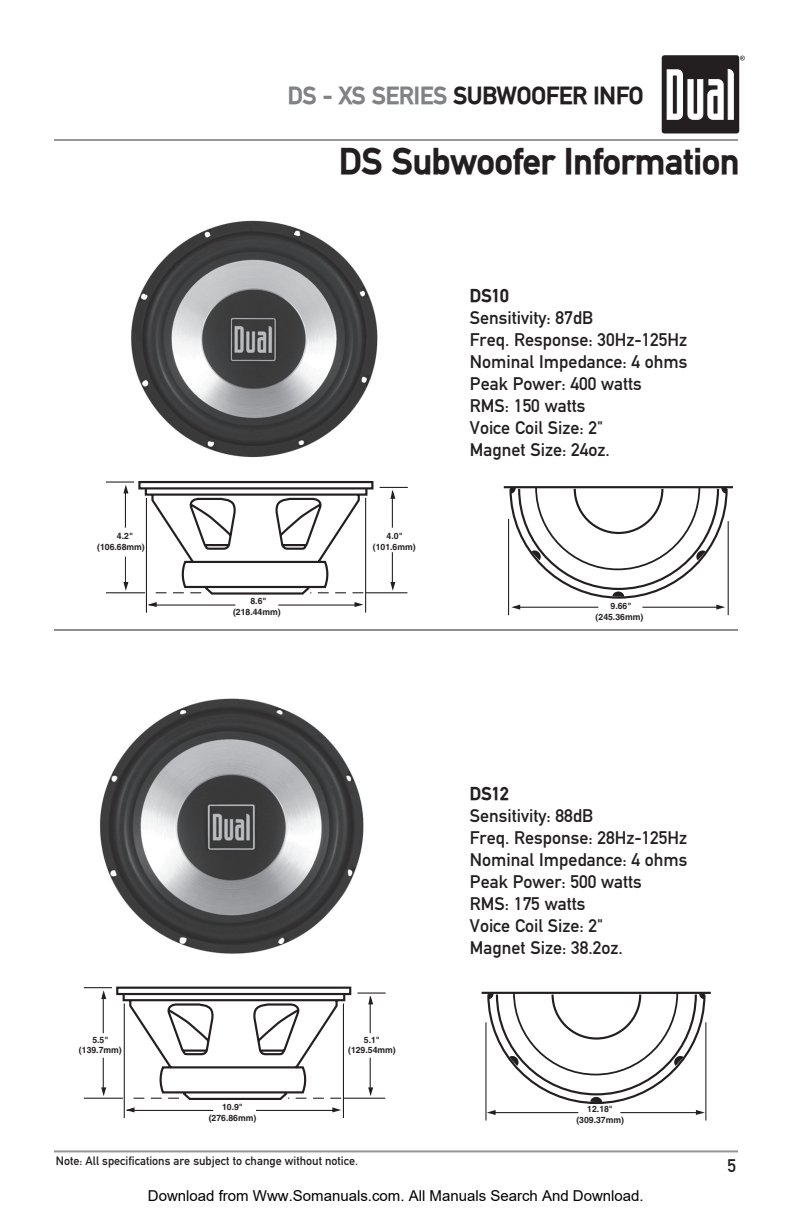
<style>
.page{position:relative;width:792px;height:1224px;background:#fff}
.page>*{position:absolute;margin:0;border:0;box-sizing:border-box;transform-origin:0 0}
.t1{font:700 36px "DIN Mittelschrift";color:#231f20}
.t2{font:700 24px "DIN Mittelschrift";color:#231f20}
.t3{font:18px/22px "DIN Mittelschrift";color:#231f20}
.t4{font:700 18px "DIN Mittelschrift";color:#231f20}
.t5{font:15px "Arial";color:#000}
.t6{font:12px "DIN Mittelschrift";color:#231f20}
.t7{font:700 8.8px/10.8px "Helvetica";color:#231f20;text-align:center}
.s1{color:#808285}
</style>
<div class="page">
<hr style="left:54px;top:1150px;width:684px;height:2px;background:#939598">
<hr style="left:54px;top:139px;width:684px;height:2px;background:#939598">
<div style="left:662px;top:55px;width:77px;height:78px;background:#231f20;border-radius:3px"></div>
<svg style="left:666px;top:68px;width:68px;height:52px"></svg>
<svg style="left:740px;top:56px;width:5px;height:4px"></svg>
<hr style="left:124px;top:1004px;width:1px;height:114px;background:#231f20">
<hr style="left:256px;top:1110px;width:79px;height:1px;background:#231f20">
<svg style="left:332px;top:1107px;width:9px;height:5px"></svg>
<hr style="left:127px;top:1110px;width:86px;height:1px;background:#231f20">
<svg style="left:126px;top:1107px;width:9px;height:5px"></svg>
<hr style="left:485px;top:1022px;width:2px;height:99px;background:#231f20">
<svg style="left:84px;top:986px;width:302px;height:115px"></svg>
<hr style="left:343px;top:1004px;width:1px;height:114px;background:#231f20">
<hr style="left:705px;top:1022px;width:1px;height:99px;background:#231f20">
<svg style="left:481px;top:991px;width:230px;height:124px"></svg>
<hr style="left:54px;top:629px;width:684px;height:1px;background:#231f20">
<img style="left:100px;top:698px;width:264px;height:256px">
<img style="left:131px;top:220px;width:247px;height:238px">
<hr style="left:146px;top:498px;width:1px;height:115px;background:#231f20">
<hr style="left:278px;top:605px;width:79px;height:1px;background:#231f20">
<svg style="left:355px;top:602px;width:8px;height:5px"></svg>
<hr style="left:149px;top:605px;width:86px;height:1px;background:#231f20">
<svg style="left:148px;top:602px;width:9px;height:5px"></svg>
<hr style="left:508px;top:519px;width:1px;height:96px;background:#231f20">
<svg style="left:106px;top:481px;width:302px;height:115px"></svg>
<hr style="left:365px;top:498px;width:1px;height:115px;background:#231f20">
<hr style="left:728px;top:521px;width:1px;height:94px;background:#231f20">
<svg style="left:503px;top:486px;width:230px;height:124px"></svg>
<hr style="left:518px;top:607px;width:80px;height:1px;background:#231f20">
<hr style="left:642px;top:607px;width:78px;height:1px;background:#231f20">
<h2 class="t2" style="left:288px;top:82px;width:357px"><span class="s1">DS - XS SERIES</span> SUBWOOFER INFO</h2>
<h1 class="t1" style="left:339px;top:141px;width:402px">DS Subwoofer Information</h1>
<p class="t7" style="left:97px;top:530px;width:49px;text-align:left;text-indent:20px">4.2" (106.68mm)</p>
<p class="t7" style="left:373px;top:530px;width:44px">4.0" (101.6mm)</p>
<p class="t4" style="left:470px;top:285px;width:40px">DS10</p>
<p class="t3" style="left:470px;top:307px;width:219px">Sensitivity: 87dB<br>Freq. Response: 30Hz-125Hz<br>Nominal Impedance: 4 ohms<br>Peak Power: 400 watts<br>RMS: 150 watts<br>Voice Coil Size: 2"<br>Magnet Size: 24oz.</p>
<p class="t7" style="left:233px;top:596px;width:49px">8.6" (218.44mm)</p>
<p class="t7" style="left:596px;top:600px;width:49px">9.66" (245.36mm)</p>
<p class="t7" style="left:79px;top:1034px;width:44px">5.5" (139.7mm)</p>
<p class="t7" style="left:348px;top:1034px;width:49px">5.1" (129.54mm)</p>
<p class="t4" style="left:470px;top:783px;width:40px">DS12</p>
<p class="t3" style="left:470px;top:804px;width:219px">Sensitivity: 88dB<br>Freq. Response: 28Hz-125Hz<br>Nominal Impedance: 4 ohms<br>Peak Power: 500 watts<br>RMS: 175 watts<br>Voice Coil Size: 2"<br>Magnet Size: 38.2oz.</p>
<p class="t7" style="left:209px;top:1101px;width:49px">10.9" (276.86mm)</p>
<p class="t7" style="left:576px;top:1104px;width:49px">12.18" (309.37mm)</p>
<p class="t6" style="left:56px;top:1154px;width:304px">Note: All specifications are subject to change without notice.</p>
<p class="t5" style="left:148px;top:1187px;width:497px">Download from Www.Somanuals.com. All Manuals Search And Download.</p>
<p class="t3" style="left:727px;top:1155px;width:10px">5</p>
</div>
